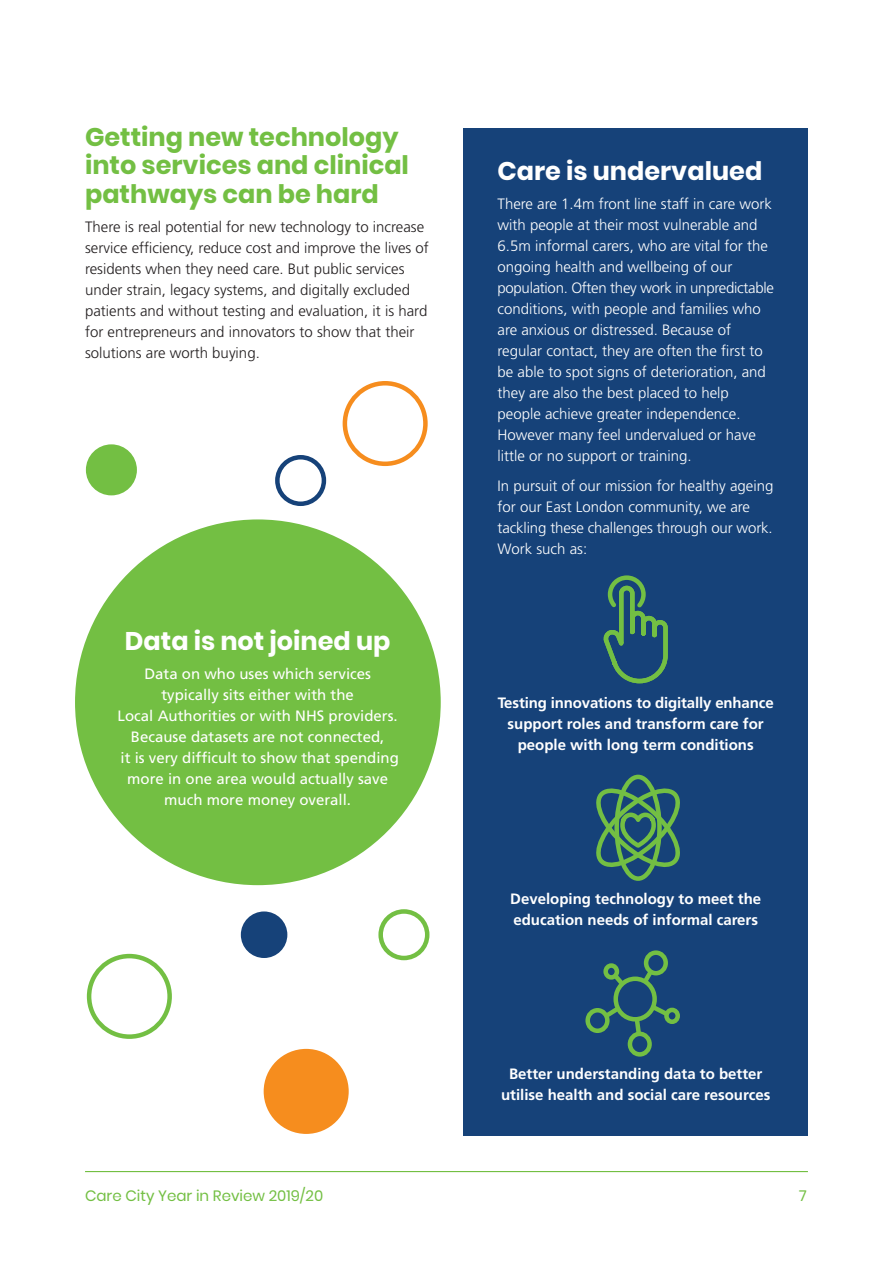
<style>
.page{position:relative;width:893px;height:1263px;background:#fff}
.page>*{position:absolute;margin:0;border:0;box-sizing:border-box;transform-origin:0 0}
.t1{font:700 25.5px/28.5px "Poppins";color:#73bf43}
.t2{font:700 25.5px "Poppins";color:#fff}
.t3{font:300 15px/21px "Frutiger";color:#fff}
.t4{font:300 15px/21px "Frutiger";color:#231f20}
.t5{font:700 15px/21px "Frutiger";color:#fff;text-align:center}
.t6{font:15px/21px "Frutiger";color:#fff;text-align:center}
.t7{font:15px "Poppins";color:#73bf43}
</style>
<div class="page">
<hr style="left:85px;top:1171px;width:723px;height:1px;background:#73bf43">
<div style="left:463px;top:128px;width:345px;height:1007px;background:#164279"></div>
<svg style="left:603px;top:575px;width:65px;height:109px"></svg>
<div style="left:614px;top:775px;width:48px;height:106px;border:4px solid #73bf43;border-radius:50%"></div>
<svg style="left:596px;top:779px;width:84px;height:91px"></svg>
<div style="left:613px;top:976px;width:44px;height:45px;border:4px solid #73bf43;border-radius:50%"></div>
<div style="left:644px;top:950px;width:24px;height:25px;border:4px solid #73bf43;border-radius:50%"></div>
<div style="left:628px;top:1031px;width:24px;height:25px;border:4px solid #73bf43;border-radius:50%"></div>
<div style="left:585px;top:1008px;width:25px;height:25px;border:4px solid #73bf43;border-radius:50%"></div>
<div style="left:664px;top:1008px;width:16px;height:16px;border:4px solid #73bf43;border-radius:50%"></div>
<div style="left:603px;top:963px;width:16px;height:17px;border:4px solid #73bf43;border-radius:50%"></div>
<svg style="left:638px;top:965px;width:19px;height:23px"></svg>
<svg style="left:609px;top:969px;width:20px;height:22px"></svg>
<svg style="left:632px;top:1001px;width:41px;height:38px"></svg>
<svg style="left:600px;top:1002px;width:24px;height:20px"></svg>
<div style="left:77px;top:522px;width:361px;height:361px;background:#73bf43;border-radius:50%"></div>
<div style="left:343px;top:381px;width:85px;height:85px;border:4px solid #f68d1e;border-radius:50%"></div>
<div style="left:264px;top:1049px;width:85px;height:85px;background:#f68d1e;border-radius:50%"></div>
<div style="left:87px;top:954px;width:85px;height:85px;border:4px solid #73bf43;border-radius:50%"></div>
<div style="left:378px;top:909px;width:51px;height:51px;border:4px solid #73bf43;border-radius:50%"></div>
<div style="left:275px;top:455px;width:51px;height:51px;border:4px solid #164279;border-radius:50%"></div>
<div style="left:88px;top:447px;width:47px;height:46px;background:#73bf43;border-radius:50%"></div>
<div style="left:86px;top:444px;width:51px;height:51px;border:4px solid #73bf43;border-radius:50%"></div>
<div style="left:241px;top:911px;width:46px;height:47px;background:#164279;border-radius:50%"></div>
<h1 class="t1" style="left:85px;top:123px;width:325px">Getting new technology into services and clinical pathways can be hard</h1>
<p class="t4" style="left:85px;top:216px;width:345px">There is real potential for new technology to increase service efficiency, reduce cost and improve the lives of residents when they need care. But public services under strain, legacy systems, and digitally excluded patients and without testing and evaluation, it is hard for entrepreneurs and innovators to show that their solutions are worth buying.</p>
<h1 class="t2" style="left:125px;top:626px;width:267px">Data is not joined up</h1>
<p class="t6" style="left:118px;top:663px;width:283px">Data on who uses which services typically sits either with the<br>Local Authorities or with NHS providers.<br>Because datasets are not connected,<br>it is very difficult to show that spending more in one area would actually save much more money overall.</p>
<h1 class="t2" style="left:497px;top:156px;width:266px">Care is undervalued</h1>
<p class="t3" style="left:497px;top:193px;width:278px">There are 1.4m front line staff in care work with people at their most vulnerable and 6.5m informal carers, who are vital for the ongoing health and wellbeing of our population. Often they work in unpredictable conditions, with people and families who are anxious or distressed. Because of regular contact, they are often the first to be able to spot signs of deterioration, and they are also the best placed to help people achieve greater independence.<br>However many feel undervalued or have little or no support or training.</p>
<p class="t3" style="left:497px;top:475px;width:277px">In pursuit of our mission for healthy ageing for our East London community, we are tackling these challenges through our work.<br>Work such as:</p>
<p class="t5" style="left:498px;top:692px;width:277px">Testing innovations to digitally enhance support roles and transform care for people with long term conditions</p>
<p class="t5" style="left:510px;top:888px;width:252px;text-align:left">Developing technology to meet the education needs of informal carers</p>
<p class="t5" style="left:501px;top:1063px;width:271px">Better understanding data to better utilise health and social care resources</p>
<p class="t7" style="left:85px;top:1187px;width:240px">Care City Year in Review 2019/20</p>
<p class="t7" style="left:799px;top:1187px;width:9px">7</p>
</div>
